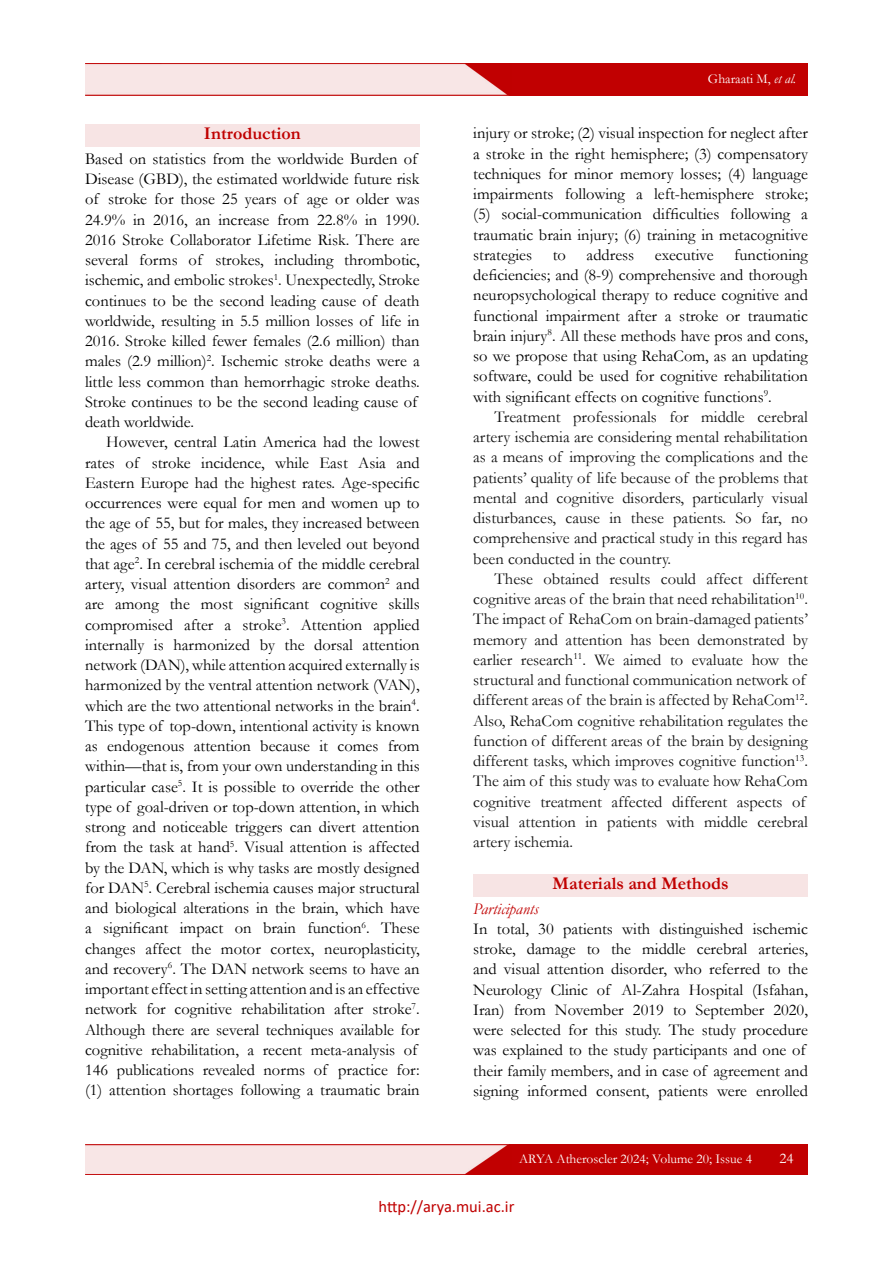
<style>
.page{position:relative;width:893px;height:1263px;background:#fff}
.page>*{position:absolute;margin:0;border:0;box-sizing:border-box;transform-origin:0 0}
.t1{font:700 18px "Garamond";color:#c00000}
.t2{font:16.5px/20.2px "Garamond";color:#000}
.t3{font:16.5px/20.2px "Garamond";color:#111;text-align:justify}
.t4{font:16.5px "Calibri";color:#c00000}
.t5{font:italic 16.5px "Garamond";color:#c00000}
.t6{font:15px "Garamond";color:#fff}
.t7{font:13.5px "Garamond";color:#fff}
.s1{font-style:italic}
</style>
<div class="page">
<img style="left:85px;top:1144px;width:723px;height:30px">
<img style="left:85px;top:64px;width:723px;height:31px">
<div style="left:85px;top:125px;width:335px;height:22px;background:#f7e4e4"></div>
<div style="left:473px;top:874px;width:335px;height:23px;background:#f7e4e4"></div>
<p class="t1" style="left:204px;top:121px;width:98px">Introduction</p>
<p class="t2" style="left:85px;top:148px;width:336px">Based on statistics from the worldwide Burden of Disease (GBD), the estimated worldwide future risk of stroke for those 25 years of age or older was 24.9% in 2016, an increase from 22.8% in 1990.<br>2016 Stroke Collaborator Lifetime Risk. There are several forms of strokes, including thrombotic, ischemic, and embolic strokes<sup>1</sup>. Unexpectedly, Stroke continues to be the second leading cause of death worldwide, resulting in 5.5 million losses of life in 2016. Stroke killed fewer females (2.6 million) than males (2.9 million)<sup>2</sup>. Ischemic stroke deaths were a little less common than hemorrhagic stroke deaths.<br>Stroke continues to be the second leading cause of death worldwide.</p>
<p class="t2" style="left:85px;top:432px;width:336px;text-indent:21px">However, central Latin America had the lowest rates of stroke incidence, while East Asia and Eastern Europe had the highest rates. Age-specific occurrences were equal for men and women up to the age of 55, but for males, they increased between the ages of 55 and 75, and then leveled out beyond that age<sup>2</sup>. In cerebral ischemia of the middle cerebral artery, visual attention disorders are common<sup>2</sup> and are among the most significant cognitive skills compromised after a stroke<sup>3</sup>. Attention applied internally is harmonized by the dorsal attention network (DAN), while attention acquired externally is harmonized by the ventral attention network (VAN), which are the two attentional networks in the brain<sup>4</sup>.<br>This type of top-down, intentional activity is known as endogenous attention because it comes from within—that is, from your own understanding in this particular case<sup>5</sup>. It is possible to override the other type of goal-driven or top-down attention, in which strong and noticeable triggers can divert attention from the task at hand<sup>5</sup>. Visual attention is affected by the DAN, which is why tasks are mostly designed for DAN<sup>5</sup>. Cerebral ischemia causes major structural and biological alterations in the brain, which have a significant impact on brain function<sup>6</sup>. These changes affect the motor cortex, neuroplasticity, and recovery<sup>6</sup>. The DAN network seems to have an important effect in setting attention and is an effective network for cognitive rehabilitation after stroke<sup>7</sup>.<br>Although there are several techniques available for cognitive rehabilitation, a recent meta-analysis of 146 publications revealed norms of practice for: (1) attention shortages following a traumatic brain</p>
<p class="t7" style="left:708px;top:70px;width:90px">Gharaati M, <span class="s1">et al.</span></p>
<p class="t2" style="left:473px;top:123px;width:336px;text-align:justify">injury or stroke; (2) visual inspection for neglect after a stroke in the right hemisphere; (3) compensatory techniques for minor memory losses; (4) language impairments following a left-hemisphere stroke; (5) social-communication difficulties following a traumatic brain injury; (6) training in metacognitive strategies</p>
<p class="t2" style="left:553px;top:244px;width:15px">to</p>
<p class="t2" style="left:587px;top:244px;width:49px">address</p>
<p class="t2" style="left:655px;top:244px;width:60px">executive</p>
<p class="t2" style="left:473px;top:244px;width:336px;text-align:justify;text-indent:261px">functioning deficiencies; and (8-9) comprehensive and thorough neuropsychological therapy to reduce cognitive and functional impairment after a stroke or traumatic brain injury<sup>8</sup>. All these methods have pros and cons, so we propose that using RehaCom, as an updating software, could be used for cognitive rehabilitation with significant effects on cognitive functions<sup>9</sup>.</p>
<p class="t3" style="left:473px;top:406px;width:336px;text-indent:21px">Treatment professionals for middle cerebral artery ischemia are considering mental rehabilitation as a means of improving the complications and the patients’ quality of life because of the problems that mental and cognitive disorders, particularly visual disturbances, cause in these patients. So far, no comprehensive and practical study in this regard has been conducted in the country.</p>
<p class="t3" style="left:473px;top:568px;width:336px;text-align:left;text-indent:21px">These obtained results could affect different cognitive areas of the brain that need rehabilitation<sup>10</sup>.<br>The impact of RehaCom on brain-damaged patients’ memory and attention has been demonstrated by earlier research<sup>11</sup>. We aimed to evaluate how the structural and functional communication network of different areas of the brain is affected by RehaCom<sup>12</sup>.<br>Also, RehaCom cognitive rehabilitation regulates the function of different areas of the brain by designing different tasks, which improves cognitive function<sup>13</sup>.<br>The aim of this study was to evaluate how RehaCom cognitive treatment affected different aspects of visual attention in patients with middle cerebral artery ischemia.</p>
<p class="t1" style="left:553px;top:871px;width:178px">Materials and Methods</p>
<p class="t5" style="left:473px;top:897px;width:67px">Participants</p>
<p class="t2" style="left:473px;top:918px;width:336px">In total, 30 patients with distinguished ischemic stroke, damage to the middle cerebral arteries, and visual attention disorder, who referred to the Neurology Clinic of Al-Zahra Hospital (Isfahan, Iran) from November 2019 to September 2020, were selected for this study. The study procedure was explained to the study participants and one of their family members, and in case of agreement and signing informed consent, patients were enrolled</p>
<p class="t7" style="left:519px;top:1150px;width:234px">ARYA Atheroscler 2024; Volume 20; Issue 4</p>
<p class="t6" style="left:779px;top:1148px;width:16px">24</p>
<p class="t4" style="left:379px;top:1195px;width:137px">http://arya.mui.ac.ir</p>
</div>
